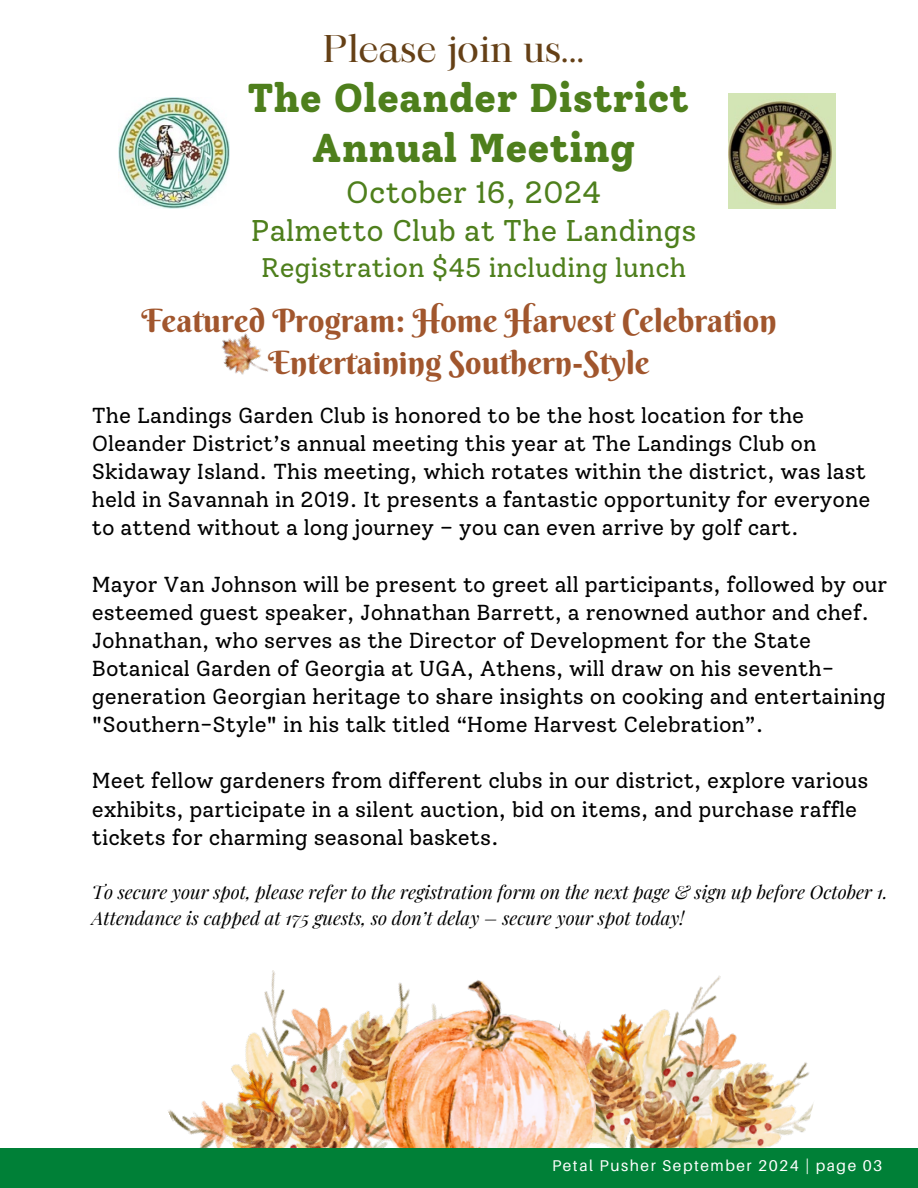
<style>
.page{position:relative;width:918px;height:1188px;background:#fff}
.page>*{position:absolute;margin:0;border:0;box-sizing:border-box;transform-origin:0 0}
.t1{font:800 40.05px/50.7px "Solway";color:#4e7f1c;text-align:center}
.t2{font:37.05px "Maharlika";color:#654016}
.t3{font:32.1px/42.8px "Berkshire Swash";color:#a1562d;text-align:center}
.t4{font:30.75px "Solway";color:#4e7f1c}
.t5{font:29.85px "Solway";color:#4e7f1c}
.t6{font:26.85px "Solway";color:#4e7f1c}
.t7{font:21.6px/28.2px "Solway";color:#000}
.t8{font:italic 18.6px/25.8px "Playfair Display";color:#000}
.t9{font:15.6px "Aileron";letter-spacing:.1em;color:#fff}
</style>
<div class="page">
<img style="left:132px;top:970px;width:241px;height:179px">
<img style="left:613px;top:975px;width:225px;height:174px">
<img style="left:373px;top:980px;width:240px;height:169px">
<div style="left:0;top:1149px;width:918px;height:39px;background:#008037"></div>
<img style="left:118px;top:97px;width:112px;height:112px">
<img style="left:221px;top:333px;width:47px;height:42px">
<img style="left:598px;top:1010px;width:55px;height:65px">
<img style="left:229px;top:1061px;width:69px;height:71px">
<img style="left:729px;top:94px;width:107px;height:114px">
<h2 class="t2" style="left:323px;top:33px;width:263px">Please join us...</h2>
<h1 class="t1" style="left:247px;top:72px;width:443px">The Oleander District<br>Annual Meeting</h1>
<h3 class="t4" style="left:346px;top:174px;width:257px">October 16, 2024</h3>
<h3 class="t5" style="left:251px;top:213px;width:447px">Palmetto Club at The Landings</h3>
<p class="t6" style="left:261px;top:252px;width:427px">Registration $45 including lunch</p>
<h3 class="t3" style="left:141px;top:299px;width:637px">Featured Program: Home Harvest Celebration<br>Entertaining Southern-Style</h3>
<p class="t7" style="left:92px;top:401px;width:780px">The Landings Garden Club is honored to be the host location for the Oleander District’s annual meeting this year at The Landings Club on Skidaway Island. This meeting, which rotates within the district, was last held in Savannah in 2019. It presents a fantastic opportunity for everyone to attend without a long journey – you can even arrive by golf cart.</p>
<p class="t7" style="left:92px;top:570px;width:797px">Mayor Van Johnson will be present to greet all participants, followed by our esteemed guest speaker, Johnathan Barrett, a renowned author and chef.<br>Johnathan, who serves as the Director of Development for the State Botanical Garden of Georgia at UGA, Athens, will draw on his seventh&shy;generation Georgian heritage to share insights on cooking and entertaining "Southern-Style" in his talk titled “Home Harvest Celebration”.</p>
<p class="t7" style="left:92px;top:767px;width:778px">Meet fellow gardeners from different clubs in our district, explore various exhibits, participate in a silent auction, bid on items, and purchase raffle tickets for charming seasonal baskets.</p>
<p class="t8" style="left:92px;top:878px;width:798px">To secure your spot, please refer to the registration form on the next page &amp; sign up before October 1.<br>Attendance is capped at 175 guests, so don’t delay – secure your spot today!</p>
<p class="t9" style="left:552px;top:1156px;width:332px">Petal Pusher September 2024 | page 03</p>
</div>
